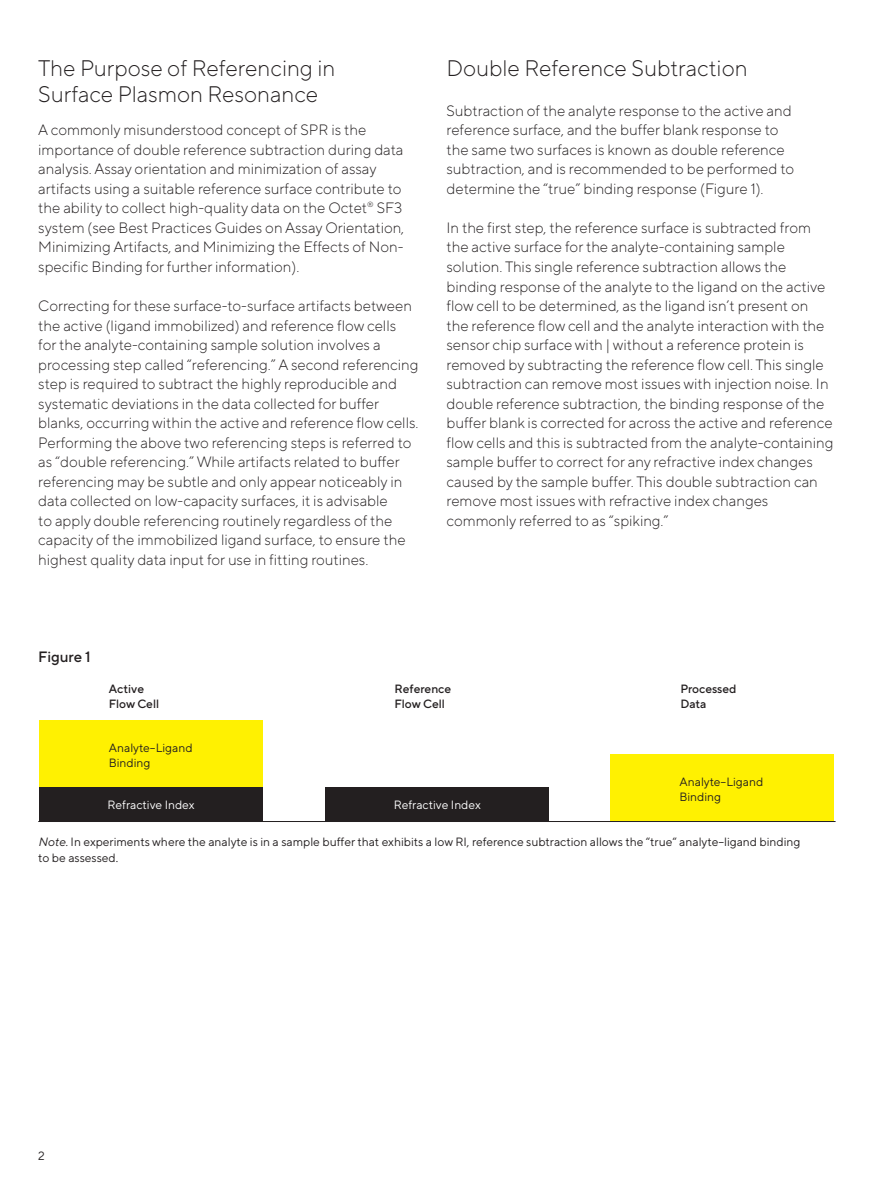
<style>
.page{position:relative;width:893px;height:1191px;background:#fff}
.page>*{position:absolute;margin:0;border:0;box-sizing:border-box;transform-origin:0 0}
.Head_04_black{font:300 22.5px/26px "TT Norms Pro";color:#231f20}
.Body_Light_black{font:300 15px/19.5px "TT Norms Pro";color:#231f20}
.Figure-title{font:500 15px "TT Norms Pro";color:#231f20}
.Figure_caption{font:12px/15.6px "TT Norms Pro";color:#231f20}
.CD_Figure_Subtitle_o{font:500 12px/15px "TT Norms Pro";color:#231f20}
.CD_Figure_Subtitle_o-2{font:12px/15px "TT Norms Pro";color:#231f20}
.CD_Figure_Subtitle_o-3{font:12px "TT Norms Pro";color:#fff}
.s1{font-style:italic}
</style>
<div class="page">
<div style="left:39px;top:720px;width:224px;height:101px;background:#fff101"></div>
<div style="left:39px;top:786px;width:224px;height:35px;background:#231f20"></div>
<div style="left:325px;top:786px;width:224px;height:35px;background:#231f20"></div>
<div style="left:610px;top:754px;width:223px;height:67px;background:#fff101"></div>
<hr style="left:38px;top:821px;width:798px;height:1px;background:#231f20">
<p class="Head_04_black" style="left:38px;top:53px;width:299px">The Purpose of Referencing in<br>Surface Plasmon Resonance</p>
<p class="Body_Light_black" style="left:38px;top:119px;width:367px">A commonly misunderstood concept of SPR is the importance of double reference subtraction during data analysis. Assay orientation and minimization of assay artifacts using a suitable reference surface contribute to the ability to collect high-quality data on the Octet<sup>®</sup> SF3 system (see Best Practices Guides on Assay Orientation, Minimizing Artifacts, and Minimizing the Effects of Non&shy;specific Binding for further information).</p>
<p class="Body_Light_black" style="left:38px;top:295px;width:382px">Correcting for these surface-to-surface artifacts between the active (ligand immobilized) and reference flow cells<br>for the analyte-containing sample solution involves a processing step called “referencing.” A second referencing step is required to subtract the highly reproducible and systematic deviations in the data collected for buffer blanks, occurring within the active and reference flow cells.<br>Performing the above two referencing steps is referred to as “double referencing.” While artifacts related to buffer referencing may be subtle and only appear noticeably in data collected on low-capacity surfaces, it is advisable<br>to apply double referencing routinely regardless of the capacity of the immobilized ligand surface, to ensure the highest quality data input for use in fitting routines.</p>
<p class="Head_04_black" style="left:446px;top:53px;width:303px">Double Reference Subtraction</p>
<p class="Body_Light_black" style="left:446px;top:100px;width:349px">Subtraction of the analyte response to the active and reference surface, and the buffer blank response to the same two surfaces is known as double reference subtraction, and is recommended to be performed to determine the “true” binding response (Figure 1).</p>
<p class="Body_Light_black" style="left:446px;top:217px;width:388px">In the first step, the reference surface is subtracted from the active surface for the analyte-containing sample solution. This single reference subtraction allows the binding response of the analyte to the ligand on the active flow cell to be determined, as the ligand isn’t present on the reference flow cell and the analyte interaction with the sensor chip surface with | without a reference protein is removed by subtracting the reference flow cell. This single subtraction can remove most issues with injection noise. In double reference subtraction, the binding response of the buffer blank is corrected for across the active and reference flow cells and this is subtracted from the analyte-containing sample buffer to correct for any refractive index changes caused by the sample buffer. This double subtraction can remove most issues with refractive index changes commonly referred to as “spiking.”</p>
<p class="Figure-title" style="left:38px;top:646px;width:54px">Figure 1</p>
<p class="CD_Figure_Subtitle_o" style="left:395px;top:680px;width:58px">Reference<br>Flow Cell</p>
<p class="CD_Figure_Subtitle_o" style="left:680px;top:680px;width:58px">Processed<br>Data</p>
<p class="CD_Figure_Subtitle_o" style="left:109px;top:680px;width:52px">Active<br>Flow Cell</p>
<p class="CD_Figure_Subtitle_o-2" style="left:109px;top:739px;width:85px">Analyte-- Ligand<br>Binding</p>
<p class="CD_Figure_Subtitle_o-3" style="left:108px;top:796px;width:89px">Refractive Index</p>
<p class="CD_Figure_Subtitle_o-3" style="left:394px;top:796px;width:89px">Refractive Index</p>
<p class="CD_Figure_Subtitle_o-2" style="left:679px;top:773px;width:85px">Analyte-- Ligand<br>Binding</p>
<p class="Figure_caption" style="left:38px;top:833px;width:764px"><span class="s1">Note.</span> In experiments where the analyte is in a sample buffer that exhibits a low RI, reference subtraction allows the “true“ analyte–ligand binding to be assessed.</p>
<p class="Figure_caption" style="left:38px;top:1147px;width:8px">2</p>
</div>
